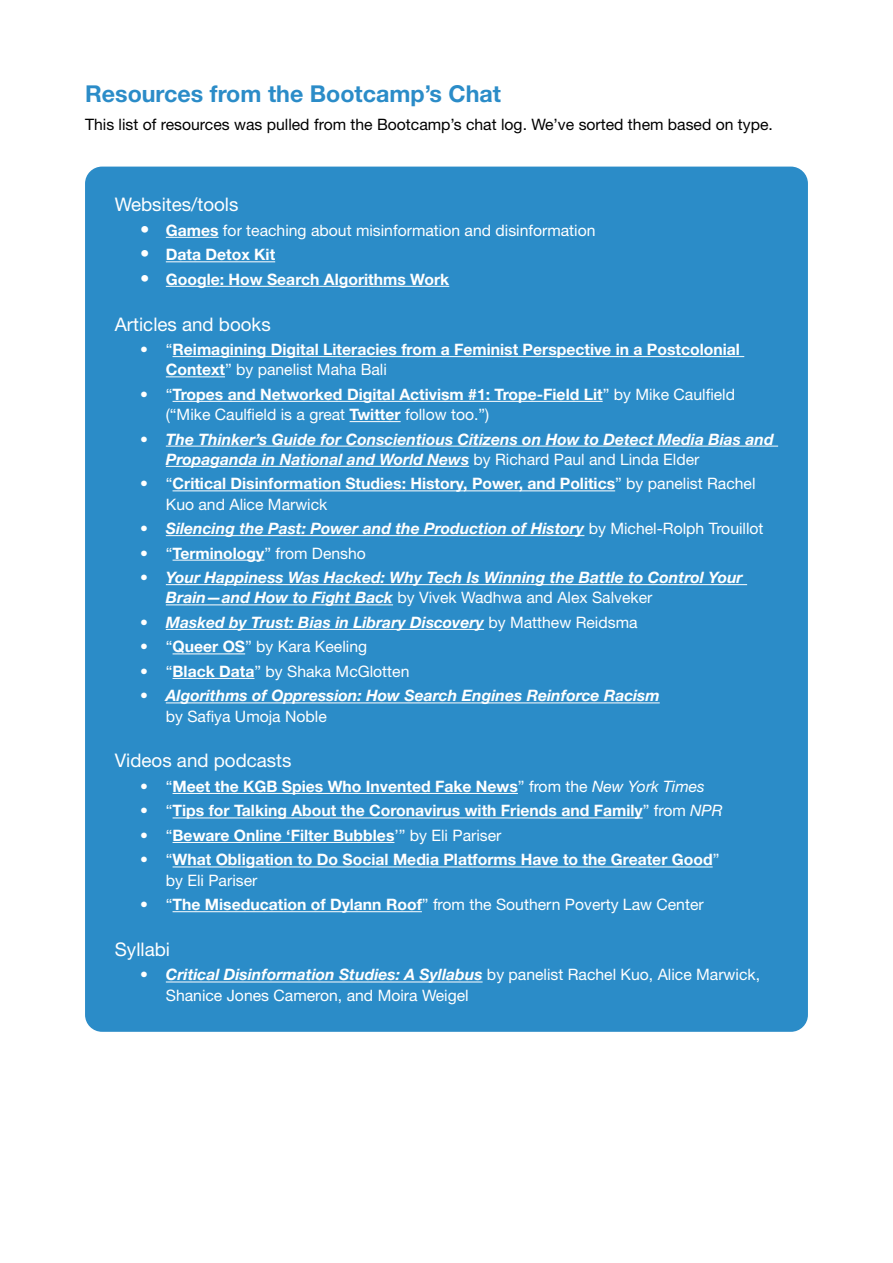
<style>
.page{position:relative;width:893px;height:1263px;background:#fff}
.page>*{position:absolute;margin:0;border:0;box-sizing:border-box;transform-origin:0 0}
.t1{font:700 23.25px "Helvetica Neue LT Std";color:#2b8cc8}
.t2{font:18.75px "Helvetica Neue LT Std";color:#fff}
.t3{font:700 15.75px/20.2px "Helvetica Neue LT Std";color:#fff}
.t4{font:italic 700 15.75px/20.2px "Helvetica Neue LT Std";color:#fff}
.t5{font:15.75px/20.2px "Helvetica Neue LT Std";color:#fff}
.t6{font:15.75px "Helvetica Neue LT Std";color:#000}
.s1{font-size:18.75px}
.s2{font-weight:700}
.s3{font-weight:400;font-size:18.75px}
.s4{font-weight:400}
.s5{font-weight:400;font-style:normal}
.s6{font-weight:400;font-style:italic}
.s7{font-weight:700;font-style:italic}
</style>
<div class="page">
<div style="left:85px;top:167px;width:723px;height:865px;background:#2b8cc8;border-radius:17px"></div>
<hr style="left:166px;top:237px;width:53px;height:1px;background:#fff">
<hr style="left:166px;top:261px;width:109px;height:1px;background:#fff">
<hr style="left:166px;top:286px;width:283px;height:1px;background:#fff">
<hr style="left:173px;top:356px;width:571px;height:1px;background:#fff">
<hr style="left:166px;top:376px;width:59px;height:1px;background:#fff">
<hr style="left:173px;top:401px;width:430px;height:1px;background:#fff">
<hr style="left:350px;top:421px;width:51px;height:1px;background:#fff">
<hr style="left:166px;top:446px;width:612px;height:1px;background:#fff">
<hr style="left:166px;top:466px;width:303px;height:1px;background:#fff">
<hr style="left:173px;top:490px;width:442px;height:1px;background:#fff">
<hr style="left:166px;top:535px;width:418px;height:1px;background:#fff">
<hr style="left:173px;top:560px;width:91px;height:1px;background:#fff">
<hr style="left:166px;top:584px;width:581px;height:1px;background:#fff">
<hr style="left:166px;top:604px;width:227px;height:1px;background:#fff">
<hr style="left:166px;top:629px;width:318px;height:1px;background:#fff">
<hr style="left:173px;top:653px;width:72px;height:1px;background:#fff">
<hr style="left:173px;top:678px;width:81px;height:1px;background:#fff">
<hr style="left:166px;top:702px;width:494px;height:1px;background:#fff">
<hr style="left:173px;top:793px;width:345px;height:1px;background:#fff">
<hr style="left:173px;top:817px;width:470px;height:1px;background:#fff">
<hr style="left:173px;top:842px;width:221px;height:1px;background:#fff">
<hr style="left:173px;top:866px;width:540px;height:1px;background:#fff">
<hr style="left:173px;top:911px;width:249px;height:1px;background:#fff">
<hr style="left:166px;top:981px;width:317px;height:1px;background:#fff">
<p class="t1" style="left:85px;top:79px;width:417px">Resources from the Bootcamp’s Chat</p>
<p class="t6" style="left:85px;top:115px;width:689px">This list of resources was pulled from the Bootcamp’s chat log. We’ve sorted them based on type.</p>
<p class="t2" style="left:115px;top:193px;width:125px">Websites/tools</p>
<p class="t5" style="left:140px;top:220px;width:457px"><span class="s1">•</span> <span class="s2">Games</span> for teaching about misinformation and disinformation</p>
<p class="t3" style="left:140px;top:244px;width:136px"><span class="s3">•</span> Data Detox Kit</p>
<p class="t3" style="left:140px;top:269px;width:310px"><span class="s3">•</span> Google: How Search Algorithms Work</p>
<p class="t2" style="left:115px;top:313px;width:157px">Articles and books</p>
<p class="t3" style="left:166px;top:339px;width:576px;text-indent:-26px"><span class="s4">• “</span>Reimagining Digital Literacies from a Feminist Perspective in a Postcolonial<br>Context<span class="s4">” by panelist Maha Bali</span></p>
<p class="t3" style="left:166px;top:384px;width:571px;text-indent:-26px"><span class="s4">• “</span>Tropes and Networked Digital Activism #1: Trope-Field Lit<span class="s4">” by Mike Caulfield (“Mike Caulfield is a great</span> Twitter <span class="s4">follow too.”)</span></p>
<p class="t4" style="left:166px;top:428px;width:609px;text-indent:-26px"><span class="s5">•</span> The Thinker’s Guide for Conscientious Citizens on How to Detect Media Bias and<br>Propaganda in National and World News <span class="s5">by Richard Paul and Linda Elder</span></p>
<p class="t3" style="left:166px;top:473px;width:591px;text-indent:-26px"><span class="s4">• “</span>Critical Disinformation Studies: History, Power, and Politics<span class="s4">” by panelist Rachel<br>Kuo and Alice Marwick</span></p>
<p class="t4" style="left:140px;top:518px;width:625px"><span class="s5">•</span> Silencing the Past: Power and the Production of History <span class="s5">by Michel-Rolph Trouillot</span></p>
<p class="t5" style="left:140px;top:543px;width:227px">• “<span class="s2">Terminology</span>” from Densho</p>
<p class="t4" style="left:166px;top:567px;width:578px;text-indent:-26px"><span class="s5">•</span> Your Happiness Was Hacked: Why Tech Is Winning the Battle to Control Your<br>Brain—and How to Fight Back <span class="s5">by Vivek Wadhwa and Alex Salveker</span></p>
<p class="t4" style="left:140px;top:612px;width:499px"><span class="s5">•</span> Masked by Trust: Bias in Library Discovery <span class="s5">by Matthew Reidsma</span></p>
<p class="t5" style="left:140px;top:636px;width:228px">• “<span class="s2">Queer OS</span>” by Kara Keeling</p>
<p class="t5" style="left:140px;top:661px;width:271px">• “<span class="s2">Black Data</span>” by Shaka McGlotten</p>
<p class="t4" style="left:166px;top:685px;width:495px;text-indent:-26px"><span class="s5">•</span> Algorithms of Oppression: How Search Engines Reinforce Racism <span class="s5">by Safiya Umoja Noble</span></p>
<p class="t2" style="left:115px;top:749px;width:178px">Videos and podcasts</p>
<p class="t3" style="left:140px;top:776px;width:566px"><span class="s4">• “</span>Meet the KGB Spies Who Invented Fake News<span class="s4">” from the</span> <span class="s6">New York Times</span></p>
<p class="t3" style="left:140px;top:800px;width:584px"><span class="s4">• “</span>Tips for Talking About the Coronavirus with Friends and Family<span class="s4">” from</span> <span class="s6">NPR</span></p>
<p class="t3" style="left:140px;top:825px;width:363px"><span class="s4">• “</span>Beware Online ‘Filter Bubbles<span class="s4">’” by Eli Pariser</span></p>
<p class="t3" style="left:166px;top:849px;width:555px;text-indent:-26px"><span class="s4">• “</span>What Obligation to Do Social Media Platforms Have to the Greater Good<span class="s4">” by Eli Pariser</span></p>
<p class="t5" style="left:140px;top:894px;width:565px">• “<span class="s2">The Miseducation of Dylann Roof</span>” from the Southern Poverty Law Center</p>
<p class="t2" style="left:115px;top:938px;width:57px">Syllabi</p>
<p class="t5" style="left:166px;top:964px;width:596px;text-indent:-26px">• <span class="s7">Critical Disinformation Studies: A Syllabus</span> by panelist Rachel Kuo, Alice Marwick,<br>Shanice Jones Cameron, and Moira Weigel</p>
</div>
